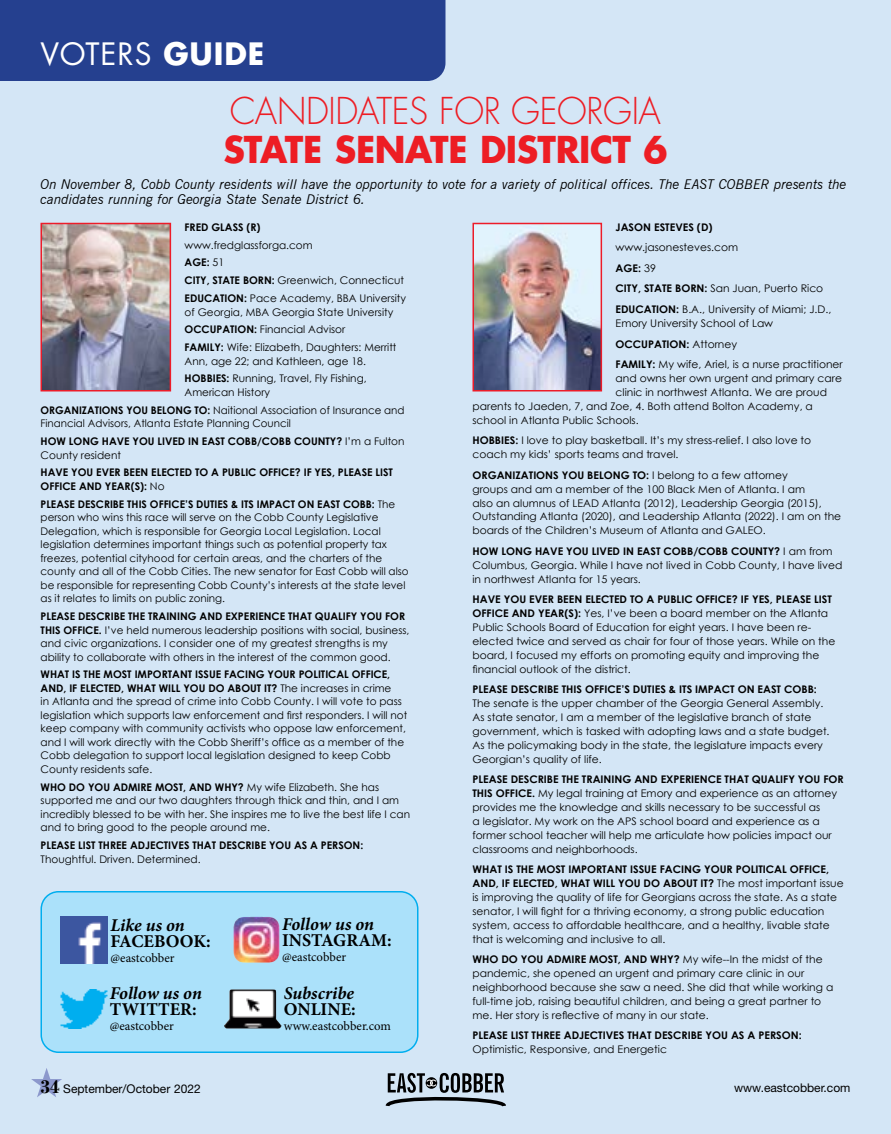
<style>
.page{position:relative;width:891px;height:1134px;background:#d4e6f6}
.page>*{position:absolute;margin:0;border:0;box-sizing:border-box;transform-origin:0 0}
.t1{font:300 36px "Futura LT Pro";letter-spacing:-.01em;color:#ed1d24}
.t2{font:700 36px "Futura LT Pro";letter-spacing:-.01em;color:#ed1d24}
.t3{font:30px "Futura LT Pro";letter-spacing:.03em;color:#fff}
.t4{font:italic 700 18px "Minion Pro";letter-spacing:-.005em;color:#000}
.t5{font:700 18px "Minion Pro";color:#000}
.t6{font:italic 13.5px/15px "News Gothic BT";color:#000}
.t7{font:12.75px "Minion Pro";letter-spacing:-.005em;color:#000}
.t8{font:12px "Helvetica Neue LT Std";color:#000}
.t9{font:10.5px/13.8px "Century Gothic";color:#000}
.t10{font:700 10.5px/13.5px "Century Gothic";color:#000}
.s1{font-weight:700}
.s2{font-weight:400}
.s3{font-family:"Bodoni";font-weight:700;font-size:19.5px}
</style>
<div class="page">
<div style="left:0;top:0;width:446px;height:81px;background:#25408f"></div>
<svg style="left:31px;top:1068px;width:31px;height:29px"></svg>
<svg style="left:385px;top:1073px;width:121px;height:34px"></svg>
<img style="left:475px;top:226px;width:124px;height:163px">
<div style="left:472px;top:223px;width:130px;height:169px;border:2px solid #ed1c29"></div>
<img style="left:43px;top:226px;width:125px;height:163px">
<div style="left:40px;top:223px;width:131px;height:169px;border:2px solid #ed1c29"></div>
<div style="left:41px;top:892px;width:377px;height:160px;background:#abe1fa;border-radius:17px"></div>
<div style="left:40px;top:891px;width:378px;height:162px;border:2px solid #00aeef;border-radius:17px"></div>
<img style="left:61px;top:917px;width:46px;height:46px">
<img style="left:234px;top:917px;width:46px;height:46px">
<img style="left:60px;top:989px;width:48px;height:40px">
<img style="left:224px;top:989px;width:57px;height:40px">
<h2 class="t3" style="left:40px;top:34px;width:225px">VOTERS <span class="s1">GUIDE</span></h2>
<h1 class="t1" style="left:230px;top:88px;width:433px">CANDIDATES FOR GEORGIA</h1>
<h1 class="t2" style="left:223px;top:122px;width:446px">STATE SENATE DISTRICT 6</h1>
<p class="t6" style="left:40px;top:177px;width:808px">On November 8, Cobb County residents will have the opportunity to vote for a variety of political offices. The EAST COBBER presents the candidates running for Georgia State Senate District 6.</p>
<p class="t10" style="left:616px;top:220px;width:99px">JASON ESTEVES (D)</p>
<p class="t9" style="left:616px;top:237px;width:217px;line-height:20.5px">www.jasonesteves.com<br><span class="s1">AGE:</span> 39<br><span class="s1">CITY, STATE BORN:</span> San Juan, Puerto Rico<br><span class="s1">EDUCATION:</span> B.A., University of Miami; J.D.,</p>
<p class="t9" style="left:616px;top:313px;width:229px;line-height:20.5px">Emory University School of Law<br><span class="s1">OCCUPATION:</span> Attorney<br><span class="s1">FAMILY:</span> My wife, Ariel, is a nurse practitioner</p>
<p class="t9" style="left:616px;top:371px;width:228px">and owns her own urgent and primary care</p>
<p class="t9" style="left:616px;top:385px;width:213px">clinic in northwest Atlanta. We are proud</p>
<p class="t9" style="left:473px;top:399px;width:342px">parents to Jaeden, 7, and Zoe, 4. Both attend Bolton Academy, a</p>
<p class="t9" style="left:473px;top:413px;width:168px">school in Atlanta Public Schools.</p>
<p class="t9" style="left:473px;top:433px;width:340px"><span class="s1">HOBBIES:</span> I love to play basketball. It’s my stress-relief. I also love to coach my kids’ sports teams and travel.</p>
<p class="t9" style="left:473px;top:468px;width:370px"><span class="s1">ORGANIZATIONS YOU BELONG TO:</span> I belong to a few attorney<br>groups and am a member of the 100 Black Men of Atlanta. I am<br>also an alumnus of LEAD Atlanta (2012), Leadership Georgia (2015), Outstanding Atlanta (2020), and Leadership Atlanta (2022). I am on the boards of the Children’s Museum of Atlanta and GALEO.</p>
<p class="t9" style="left:473px;top:544px;width:371px"><span class="s1">HOW LONG HAVE YOU LIVED IN EAST COBB/COBB COUNTY?</span> I am from<br>Columbus, Georgia. While I have not lived in Cobb County, I have lived in northwest Atlanta for 15 years.</p>
<p class="t9" style="left:473px;top:592px;width:364px"><span class="s1">HAVE YOU EVER BEEN ELECTED TO A PUBLIC OFFICE? IF YES, PLEASE LIST OFFICE AND YEAR(S):</span> Yes, I’ve been a board member on the Atlanta Public Schools Board of Education for eight years. I have been re&shy;elected twice and served as chair for four of those years. While on the board, I focused my efforts on promoting equity and improving the financial outlook of the district.</p>
<p class="t10" style="left:473px;top:682px;width:346px">PLEASE DESCRIBE THIS OFFICE’S DUTIES &amp; ITS IMPACT ON EAST COBB:</p>
<p class="t9" style="left:473px;top:696px;width:359px">The senate is the upper chamber of the Georgia General Assembly.<br>As state senator, I am a member of the legislative branch of state government, which is tasked with adopting laws and a state budget.<br>As the policymaking body in the state, the legislature impacts every Georgian’s quality of life.</p>
<p class="t9" style="left:473px;top:772px;width:373px"><span class="s1">PLEASE DESCRIBE THE TRAINING AND EXPERIENCE THAT QUALIFY YOU FOR THIS OFFICE.</span> My legal training at Emory and experience as an attorney provides me the knowledge and skills necessary to be successful as<br>a legislator. My work on the APS school board and experience as a former school teacher will help me articulate how policies impact our classrooms and neighborhoods.</p>
<p class="t9" style="left:473px;top:862px;width:373px"><span class="s1">WHAT IS THE MOST IMPORTANT ISSUE FACING YOUR POLITICAL OFFICE, AND, IF ELECTED, WHAT WILL YOU DO ABOUT IT?</span> The most important issue is improving the quality of life for Georgians across the state. As a state senator, I will fight for a thriving economy, a strong public education system, access to affordable healthcare, and a healthy, livable state that is welcoming and inclusive to all.</p>
<p class="t9" style="left:472px;top:952px;width:362px"><span class="s1">WHO DO YOU ADMIRE MOST, AND WHY?</span> My wife--In the midst of the pandemic, she opened an urgent and primary care clinic in our neighborhood because she saw a need. She did that while working a full-time job, raising beautiful children, and being a great partner to me. Her story is reflective of many in our state.</p>
<p class="t10" style="left:472px;top:1028px;width:331px">PLEASE LIST THREE ADJECTIVES THAT DESCRIBE YOU AS A PERSON:</p>
<p class="t9" style="left:472px;top:1042px;width:196px">Optimistic, Responsive, and Energetic</p>
<p class="t10" style="left:185px;top:220px;width:78px">FRED GLASS (R)</p>
<p class="t9" style="left:185px;top:236px;width:223px;line-height:17.9px">www.fredglassforga.com<br><span class="s1">AGE:</span> 51<br><span class="s1">CITY, STATE BORN:</span> Greenwich, Connecticut<br><span class="s1">EDUCATION:</span> Pace Academy, BBA University</p>
<p class="t9" style="left:185px;top:303px;width:213px;line-height:17.9px">of Georgia, MBA Georgia State University<br><span class="s1">OCCUPATION:</span> Financial Advisor<br><span class="s1">FAMILY:</span> Wife: Elizabeth, Daughters: Merritt</p>
<p class="t9" style="left:185px;top:352px;width:184px;line-height:17.9px">Ann, age 22; and Kathleen, age 18.<br><span class="s1">HOBBIES:</span> Running, Travel, Fly Fishing,</p>
<p class="t9" style="left:41px;top:383px;width:365px;line-height:17.9px;text-indent:144px">American History<br><span class="s1">ORGANIZATIONS YOU BELONG TO:</span> Naitional Association of Insurance and</p>
<p class="t9" style="left:41px;top:414px;width:365px;line-height:17.9px">Financial Advisors, Atlanta Estate Planning Council<br><span class="s1">HOW LONG HAVE YOU LIVED IN EAST COBB/COBB COUNTY?</span> I’m a Fulton</p>
<p class="t9" style="left:41px;top:448px;width:82px">County resident</p>
<p class="t10" style="left:41px;top:465px;width:354px">HAVE YOU EVER BEEN ELECTED TO A PUBLIC OFFICE? IF YES, PLEASE LIST<br>OFFICE AND YEAR(S): <span class="s2">No</span></p>
<p class="t9" style="left:41px;top:497px;width:370px"><span class="s1">PLEASE DESCRIBE THIS OFFICE’S DUTIES &amp; ITS IMPACT ON EAST COBB:</span> The person who wins this race will serve on the Cobb County Legislative Delegation, which is responsible for Georgia Local Legislation. Local legislation determines important things such as potential property tax freezes, potential cityhood for certain areas, and the charters of the county and all of the Cobb Cities. The new senator for East Cobb will also be responsible for representing Cobb County’s interests at the state level as it relates to limits on public zoning.</p>
<p class="t9" style="left:41px;top:609px;width:370px"><span class="s1">PLEASE DESCRIBE THE TRAINING AND EXPERIENCE THAT QUALIFY YOU FOR THIS OFFICE.</span> I’ve held numerous leadership positions with social, business, and civic organizations. I consider one of my greatest strengths is my ability to collaborate with others in the interest of the common good.</p>
<p class="t9" style="left:41px;top:668px;width:368px"><span class="s1">WHAT IS THE MOST IMPORTANT ISSUE FACING YOUR POLITICAL OFFICE, AND, IF ELECTED, WHAT WILL YOU DO ABOUT IT?</span> The increases in crime<br>in Atlanta and the spread of crime into Cobb County. I will vote to pass legislation which supports law enforcement and first responders. I will not keep company with community activists who oppose law enforcement, and I will work directly with the Cobb Sheriff’s office as a member of the Cobb delegation to support local legislation designed to keep Cobb County residents safe.</p>
<p class="t9" style="left:41px;top:780px;width:371px"><span class="s1">WHO DO YOU ADMIRE MOST, AND WHY?</span> My wife Elizabeth. She has supported me and our two daughters through thick and thin, and I am incredibly blessed to be with her. She inspires me to live the best life I can and to bring good to the people around me.</p>
<p class="t10" style="left:41px;top:838px;width:324px">PLEASE LIST THREE ADJECTIVES THAT DESCRIBE YOU AS A PERSON:</p>
<p class="t9" style="left:41px;top:852px;width:162px">Thoughtful. Driven. Determined.</p>
<h3 class="t4" style="left:282px;top:911px;width:94px">Follow us on</h3>
<h3 class="t5" style="left:282px;top:928px;width:111px">INSTAGRAM:</h3>
<p class="t7" style="left:282px;top:948px;width:66px">@eastcobber</p>
<h3 class="t4" style="left:111px;top:913px;width:76px">Like us on</h3>
<h3 class="t5" style="left:111px;top:929px;width:101px">FACEBOOK:</h3>
<p class="t7" style="left:111px;top:949px;width:66px">@eastcobber</p>
<h3 class="t4" style="left:110px;top:981px;width:94px">Follow us on</h3>
<h3 class="t5" style="left:110px;top:997px;width:88px">TWITTER:</h3>
<p class="t7" style="left:110px;top:1018px;width:66px">@eastcobber</p>
<h3 class="t4" style="left:284px;top:981px;width:72px">Subscribe</h3>
<h3 class="t5" style="left:284px;top:997px;width:73px">ONLINE:</h3>
<p class="t7" style="left:284px;top:1018px;width:109px">www.eastcobber.com</p>
<p class="t8" style="left:40px;top:1082px;width:162px"><span class="s3">34</span> September/October 2022</p>
<p class="t8" style="left:734px;top:1081px;width:118px">www.eastcobber.com</p>
</div>
